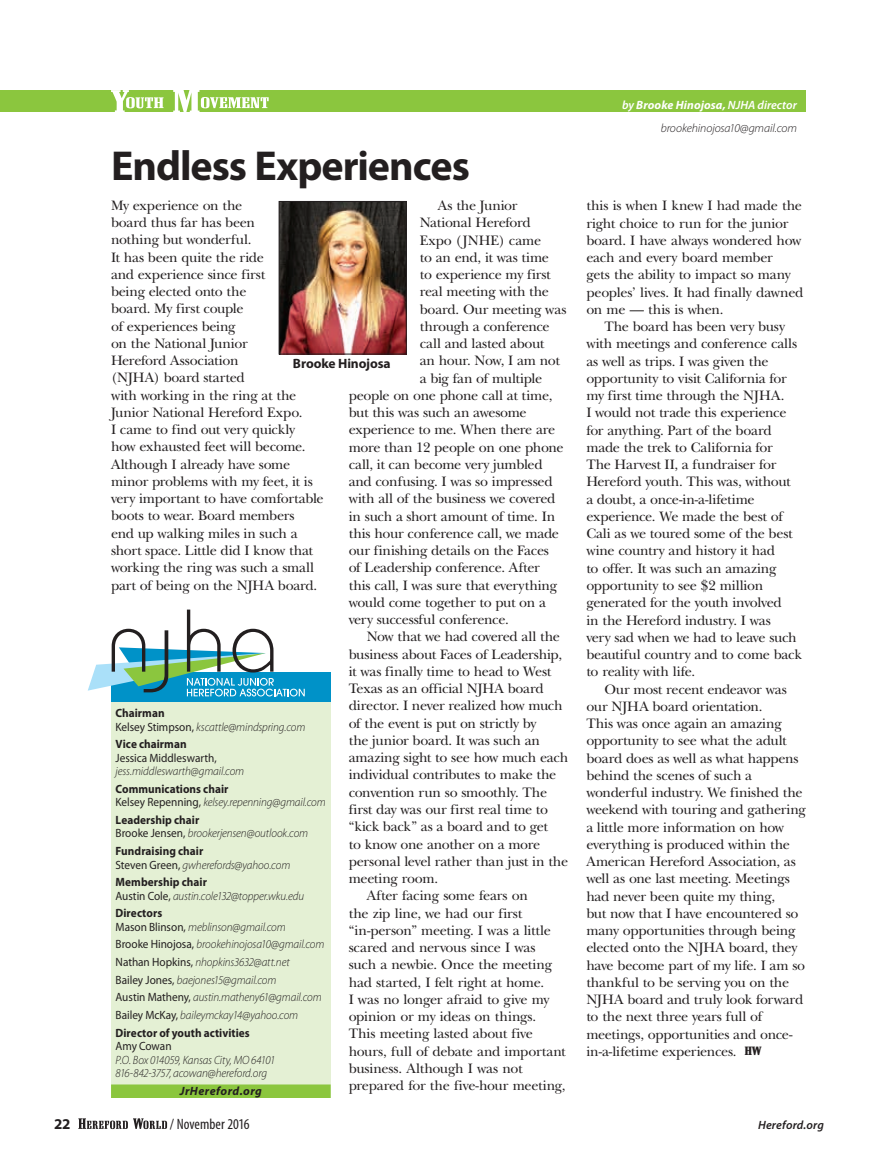
<style>
.page{position:relative;width:878px;height:1161px;background:#fff}
.page>*{position:absolute;margin:0;border:0;box-sizing:border-box;transform-origin:0 0}
.t1{font:700 42px "Myriad Pro";letter-spacing:-.025em;color:#231f20}
.t2{font:condensed 15px "Myriad Pro";color:#231f20}
.t3{font:700 15px "Myriad Pro";color:#231f20}
.t4{font:14.25px/17.2px "New Baskerville";letter-spacing:-.02em;color:#231f20}
.t5{font:700 13.5px "Myriad Pro";letter-spacing:-.01em;color:#231f20}
.t6{font:italic 300 12px/13.5px "Myriad Pro";letter-spacing:-.01em;color:#231f20;scale:.94 1}
.t7{font:italic 300 12px/22.8px "Myriad Pro";letter-spacing:-.01em;color:#231f20;text-align:right}
.t8{font:12px "Myriad Pro";color:#231f20;scale:.94 1}
.t9{font:italic 700 12px "Myriad Pro";letter-spacing:.035em;color:#231f20}
.t10{font:700 12px "Myriad Pro";letter-spacing:.005em;color:#231f20;scale:.94 1}
.t11{font:italic 600 12px "Myriad Pro";letter-spacing:.015em;color:#231f20}
.s1{font-weight:700;font-style:normal}
.s2{font-weight:400;font-style:normal}
.s3{font-weight:600;color:#fff}
.s4{font-weight:700;color:#fff}
.s5{font-family:"Shattuck";font-size:12px}
</style>
<div class="page">
<div style="left:0;top:90px;width:806px;height:22px;background:#8bc63e"></div>
<svg style="left:111px;top:90px;width:158px;height:22px"></svg>
<div style="left:111px;top:676px;width:219px;height:422px;background:#e4f0d4"></div>
<div style="left:111px;top:1084px;width:219px;height:14px;background:#8bc63e"></div>
<div style="left:111px;top:672px;width:219px;height:29px;background:#0092c8"></div>
<svg style="left:88px;top:610px;width:217px;height:86px"></svg>
<img style="left:281px;top:203px;width:123px;height:149px">
<div style="left:279px;top:201px;width:127px;height:153px;border:1px solid #231f20"></div>
<svg style="left:78px;top:1118px;width:89px;height:11px"></svg>
<h1 class="t1" style="left:111px;top:142px;width:360px">Endless Experiences</h1>
<p class="t4" style="left:111px;top:197px;width:214px">My experience on the<br>board thus far has been<br>nothing but wonderful.<br>It has been quite the ride<br>and experience since first<br>being elected onto the<br>board. My first couple<br>of experiences being<br>on the National Junior<br>Hereford Association<br>(NJHA) board started<br>with working in the ring at the<br>Junior National Hereford Expo.<br>I came to find out very quickly<br>how exhausted feet will become.<br>Although I already have some minor problems with my feet, it is very important to have comfortable boots to wear. Board members<br>end up walking miles in such a short space. Little did I know that working the ring was such a small part of being on the NJHA board.</p>
<p class="t4" style="left:438px;top:197px;width:81px">As the Junior</p>
<p class="t4" style="left:420px;top:214px;width:112px">National Hereford</p>
<p class="t4" style="left:420px;top:231px;width:123px">Expo (JNHE) came</p>
<p class="t4" style="left:420px;top:249px;width:131px">to an end, it was time</p>
<p class="t4" style="left:420px;top:266px;width:133px">to experience my first</p>
<p class="t4" style="left:420px;top:283px;width:131px">real meeting with the</p>
<p class="t4" style="left:420px;top:300px;width:148px">board. Our meeting was</p>
<p class="t4" style="left:420px;top:318px;width:131px">through a conference</p>
<p class="t4" style="left:420px;top:335px;width:126px">call and lasted about</p>
<p class="t4" style="left:420px;top:352px;width:142px">an hour. Now, I am not</p>
<p class="t4" style="left:420px;top:369px;width:124px">a big fan of multiple</p>
<p class="t4" style="left:349px;top:387px;width:205px">people on one phone call at time,</p>
<p class="t4" style="left:349px;top:404px;width:179px">but this was such an awesome</p>
<p class="t4" style="left:349px;top:421px;width:208px">experience to me. When there are</p>
<p class="t4" style="left:349px;top:438px;width:216px">more than 12 people on one phone</p>
<p class="t4" style="left:349px;top:456px;width:195px">call, it can become very jumbled</p>
<p class="t4" style="left:349px;top:473px;width:205px">and confusing. I was so impressed</p>
<p class="t4" style="left:349px;top:490px;width:208px">with all of the business we covered</p>
<p class="t4" style="left:349px;top:507px;width:208px">in such a short amount of time. In</p>
<p class="t4" style="left:349px;top:525px;width:212px">this hour conference call, we made</p>
<p class="t4" style="left:349px;top:542px;width:202px">our finishing details on the Faces</p>
<p class="t4" style="left:349px;top:559px;width:193px">of Leadership conference. After</p>
<p class="t4" style="left:349px;top:577px;width:210px">this call, I was sure that everything</p>
<p class="t4" style="left:349px;top:594px;width:199px">would come together to put on a</p>
<p class="t4" style="left:349px;top:611px;width:161px">very successful conference.</p>
<p class="t4" style="left:367px;top:628px;width:195px">Now that we had covered all the</p>
<p class="t4" style="left:349px;top:646px;width:215px">business about Faces of Leadership,</p>
<p class="t4" style="left:349px;top:663px;width:204px">it was finally time to head to West</p>
<p class="t4" style="left:349px;top:680px;width:196px">Texas as an official NJHA board</p>
<p class="t4" style="left:349px;top:697px;width:215px">director. I never realized how much</p>
<p class="t4" style="left:349px;top:715px;width:189px">of the event is put on strictly by</p>
<p class="t4" style="left:349px;top:732px;width:193px">the junior board. It was such an</p>
<p class="t4" style="left:349px;top:749px;width:221px">amazing sight to see how much each</p>
<p class="t4" style="left:349px;top:766px;width:209px">individual contributes to make the</p>
<p class="t4" style="left:349px;top:784px;width:200px">convention run so smoothly. The</p>
<p class="t4" style="left:349px;top:801px;width:201px">first day was our first real time to</p>
<p class="t4" style="left:349px;top:818px;width:201px">“kick back” as a board and to get</p>
<p class="t4" style="left:349px;top:835px;width:193px">to know one another on a more</p>
<p class="t4" style="left:349px;top:853px;width:221px">personal level rather than just in the</p>
<p class="t4" style="left:349px;top:870px;width:91px">meeting room.</p>
<p class="t4" style="left:367px;top:887px;width:163px">After facing some fears on</p>
<p class="t4" style="left:349px;top:904px;width:175px">the zip line, we had our first</p>
<p class="t4" style="left:349px;top:922px;width:204px">“in-person” meeting. I was a little</p>
<p class="t4" style="left:349px;top:939px;width:188px">scared and nervous since I was</p>
<p class="t4" style="left:349px;top:956px;width:205px">such a newbie. Once the meeting</p>
<p class="t4" style="left:349px;top:973px;width:197px">had started, I felt right at home.</p>
<p class="t4" style="left:349px;top:991px;width:202px">I was no longer afraid to give my</p>
<p class="t4" style="left:349px;top:1008px;width:189px">opinion or my ideas on things.</p>
<p class="t4" style="left:349px;top:1025px;width:186px">This meeting lasted about five</p>
<p class="t4" style="left:349px;top:1042px;width:219px">hours, full of debate and important</p>
<p class="t4" style="left:349px;top:1060px;width:175px">business. Although I was not</p>
<p class="t4" style="left:349px;top:1077px;width:218px">prepared for the five-hour meeting,</p>
<p class="t5" style="left:293px;top:356px;width:99px">Brooke Hinojosa</p>
<p class="t6" style="left:116px;top:707px;width:203px"><span class="s1">Chairman<br></span><span class="s2">Kelsey Stimpson,</span> kscattle@mindspring.com</p>
<p class="t10" style="left:116px;top:737px;width:77px">Vice chairman</p>
<p class="t8" style="left:116px;top:751px;width:109px">Jessica Middleswarth,</p>
<p class="t6" style="left:116px;top:765px;width:138px">jess.middleswarth@gmail.com</p>
<p class="t6" style="left:116px;top:782px;width:225px"><span class="s1">Communications chair<br></span><span class="s2">Kelsey Repenning,</span> kelsey.repenning@gmail.com</p>
<p class="t6" style="left:116px;top:813px;width:206px"><span class="s1">Leadership chair<br></span><span class="s2">Brooke Jensen,</span> brookerjensen@outlook.com</p>
<p class="t6" style="left:116px;top:845px;width:187px"><span class="s1">Fundraising chair<br></span><span class="s2">Steven Green,</span> gwherefords@yahoo.com</p>
<p class="t6" style="left:116px;top:876px;width:202px"><span class="s1">Membership chair<br></span><span class="s2">Austin Cole,</span> austin.cole132@topper.wku.edu</p>
<p class="t6" style="left:116px;top:907px;width:183px"><span class="s1">Directors<br></span><span class="s2">Mason Blinson,</span> meblinson@gmail.com</p>
<p class="t6" style="left:116px;top:936px;width:224px;line-height:17.7px"><span class="s2">Brooke Hinojosa,</span> brookehinojosa10@gmail.com <span class="s2">Nathan Hopkins,</span> nhopkins3632@att.net<br><span class="s2">Bailey Jones,</span> baejones15@gmail.com<br><span class="s2">Austin Matheny,</span> austin.matheny61@gmail.com <span class="s2">Bailey McKay,</span> baileymckay14@yahoo.com <span class="s1">Director of youth activities</span></p>
<p class="t8" style="left:116px;top:1039px;width:61px">Amy Cowan</p>
<p class="t6" style="left:116px;top:1053px;width:171px">P.O. Box 014059, Kansas City, MO 64101<br>816-842-3757, acowan@hereford.org</p>
<p class="t9" style="left:180px;top:1084px;width:83px">JrHereford.org</p>
<p class="t7" style="left:622px;top:94px;width:176px"><span class="s3">by</span> <span class="s4">Brooke Hinojosa,</span> <span class="s3">NJHA director </span>brookehinojosa10@gmail.com</p>
<p class="t4" style="left:586px;top:197px;width:219px">this is when I knew I had made the right choice to run for the junior board. I have always wondered how each and every board member<br>gets the ability to impact so many peoples’ lives. It had finally dawned on me — this is when.</p>
<p class="t4" style="left:586px;top:318px;width:217px;text-indent:18px">The board has been very busy with meetings and conference calls as well as trips. I was given the opportunity to visit California for my first time through the NJHA.<br>I would not trade this experience for anything. Part of the board made the trek to California for<br>The Harvest II, a fundraiser for<br>Hereford youth. This was, without<br>a doubt, a once-in-a-lifetime experience. We made the best of<br>Cali as we toured some of the best wine country and history it had<br>to offer. It was such an amazing opportunity to see $2 million generated for the youth involved<br>in the Hereford industry. I was<br>very sad when we had to leave such beautiful country and to come back to reality with life.</p>
<p class="t4" style="left:586px;top:680px;width:221px;text-indent:18px">Our most recent endeavor was our NJHA board orientation.<br>This was once again an amazing opportunity to see what the adult board does as well as what happens behind the scenes of such a wonderful industry. We finished the weekend with touring and gathering a little more information on how everything is produced within the<br>American Hereford Association, as well as one last meeting. Meetings had never been quite my thing,<br>but now that I have encountered so many opportunities through being elected onto the NJHA board, they have become part of my life. I am so thankful to be serving you on the<br>NJHA board and truly look forward to the next three years full of meetings, opportunities and once&shy;in-a-lifetime experiences. <span class="s5">HW</span></p>
<p class="t3" style="left:54px;top:1115px;width:18px">22</p>
<p class="t2" style="left:170px;top:1116px;width:81px">/ November 2016</p>
<p class="t11" style="left:758px;top:1118px;width:67px">Hereford.org</p>
</div>
